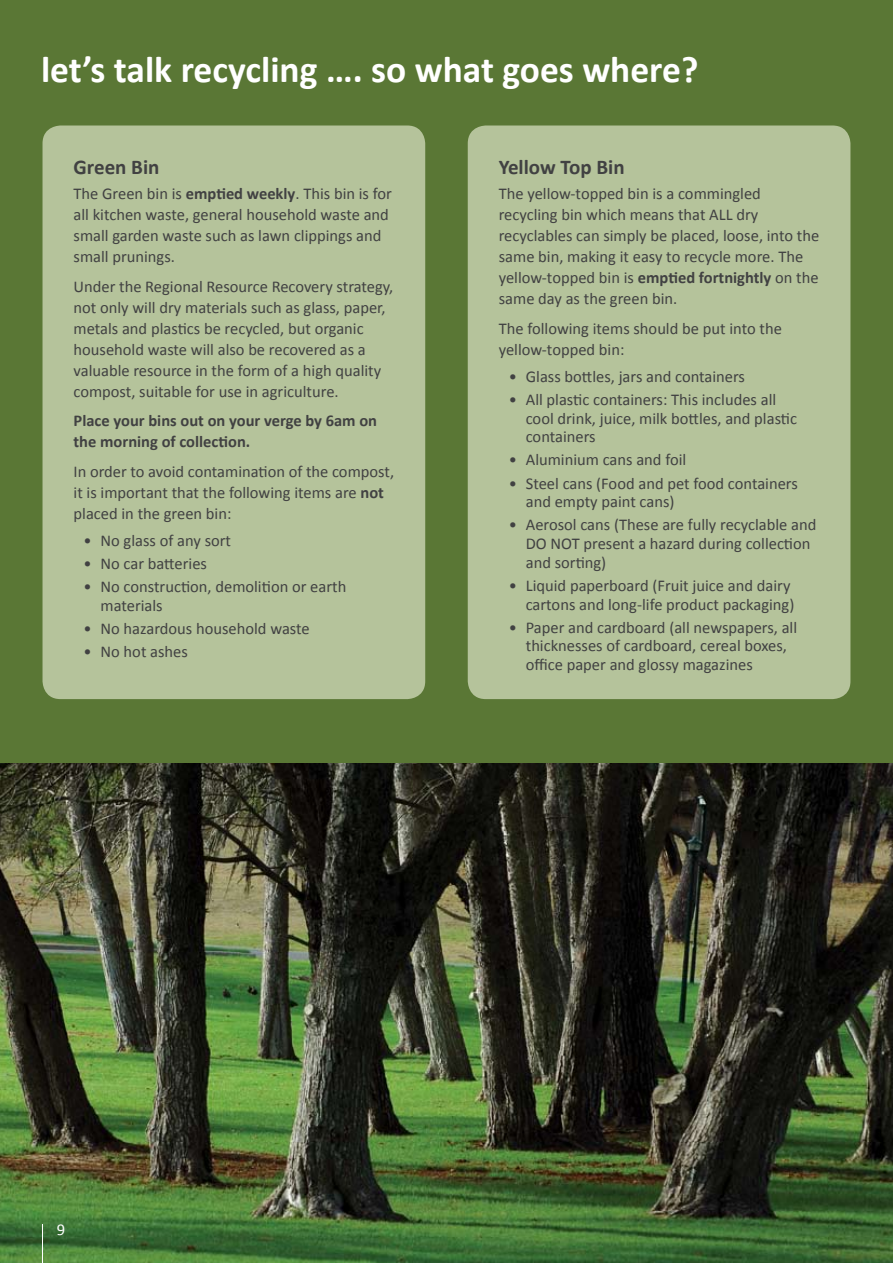
<style>
.page{position:relative;width:893px;height:1263px;background:#5a7735}
.page>*{position:absolute;margin:0;border:0;box-sizing:border-box;transform-origin:0 0}
.t1{font:700 37.5px "Calibri";color:#fff}
.t2{font:700 21px "Calibri";color:#414142}
.t3{font:16.5px/21px "Calibri";color:#414142}
.t4{font:700 16.5px/21px "Calibri";color:#414142}
.t5{font:16.5px "Calibri";color:#fff}
.s1{font-weight:700}
</style>
<div class="page">
<img style="left:0;top:764px;width:893px;height:499px">
<div style="left:468px;top:125px;width:382px;height:574px;background:#b5c39b;border-radius:18px"></div>
<div style="left:43px;top:125px;width:382px;height:574px;background:#b5c39b;border-radius:18px"></div>
<hr style="left:43px;top:1224px;width:1px;height:39px;background:#fff">
<h1 class="t1" style="left:41px;top:46px;width:659px">let’s talk recycling …. so what goes where?</h1>
<p class="t2" style="left:74px;top:154px;width:87px">Green Bin</p>
<p class="t3" style="left:74px;top:182px;width:320px">The Green bin is <span class="s1">emptied weekly</span>. This bin is for all kitchen waste, general household waste and small garden waste such as lawn clippings and small prunings.</p>
<p class="t3" style="left:74px;top:275px;width:321px">Under the Regional Resource Recovery strategy, not only will dry materials such as glass, paper, metals and plastics be recycled, but organic household waste will also be recovered as a valuable resource in the form of a high quality compost, suitable for use in agriculture.</p>
<p class="t4" style="left:74px;top:409px;width:305px">Place your bins out on your verge by 6am on the morning of collection.</p>
<p class="t3" style="left:74px;top:460px;width:322px">In order to avoid contamination of the compost, it is important that the following items are <span class="s1">not </span>placed in the green bin:</p>
<p class="t3" style="left:84px;top:529px;width:149px">• No glass of any sort</p>
<p class="t3" style="left:84px;top:552px;width:125px">• No car batteries</p>
<p class="t3" style="left:101px;top:576px;width:247px;line-height:18.8px;text-indent:-17px">• No construction, demolition or earth materials</p>
<p class="t3" style="left:84px;top:617px;width:228px">• No hazardous household waste</p>
<p class="t3" style="left:84px;top:640px;width:106px">• No hot ashes</p>
<p class="t2" style="left:499px;top:154px;width:127px">Yellow Top Bin</p>
<p class="t3" style="left:499px;top:182px;width:322px">The yellow-topped bin is a commingled recycling bin which means that ALL dry recyclables can simply be placed, loose, into the same bin, making it easy to recycle more. The yellow-topped bin is <span class="s1">emptied fortnightly</span> on the same day as the green bin.</p>
<p class="t3" style="left:499px;top:317px;width:285px">The following items should be put into the yellow-topped bin:</p>
<p class="t3" style="left:509px;top:365px;width:238px">• Glass bottles, jars and containers</p>
<p class="t3" style="left:526px;top:389px;width:273px;line-height:18.8px;text-indent:-17px">• All plastic containers: This includes all cool drink, juice, milk bottles, and plastic containers</p>
<p class="t3" style="left:509px;top:449px;width:179px">• Aluminium cans and foil</p>
<p class="t3" style="left:526px;top:473px;width:274px;line-height:18.8px;text-indent:-17px">• Steel cans (Food and pet food containers and empty paint cans)</p>
<p class="t3" style="left:526px;top:515px;width:292px;line-height:18.8px;text-indent:-17px">• Aerosol cans (These are fully recyclable and<br>DO NOT present a hazard during collection and sorting)</p>
<p class="t3" style="left:509px;top:575px;width:287px;line-height:18.8px;text-align:right">• Liquid paperboard (Fruit juice and dairy cartons and long-life product packaging)</p>
<p class="t3" style="left:526px;top:617px;width:273px;line-height:18.8px;text-indent:-17px">• Paper and cardboard (all newspapers, all thicknesses of cardboard, cereal boxes, office paper and glossy magazines</p>
<p class="t5" style="left:57px;top:1219px;width:10px">9</p>
</div>
